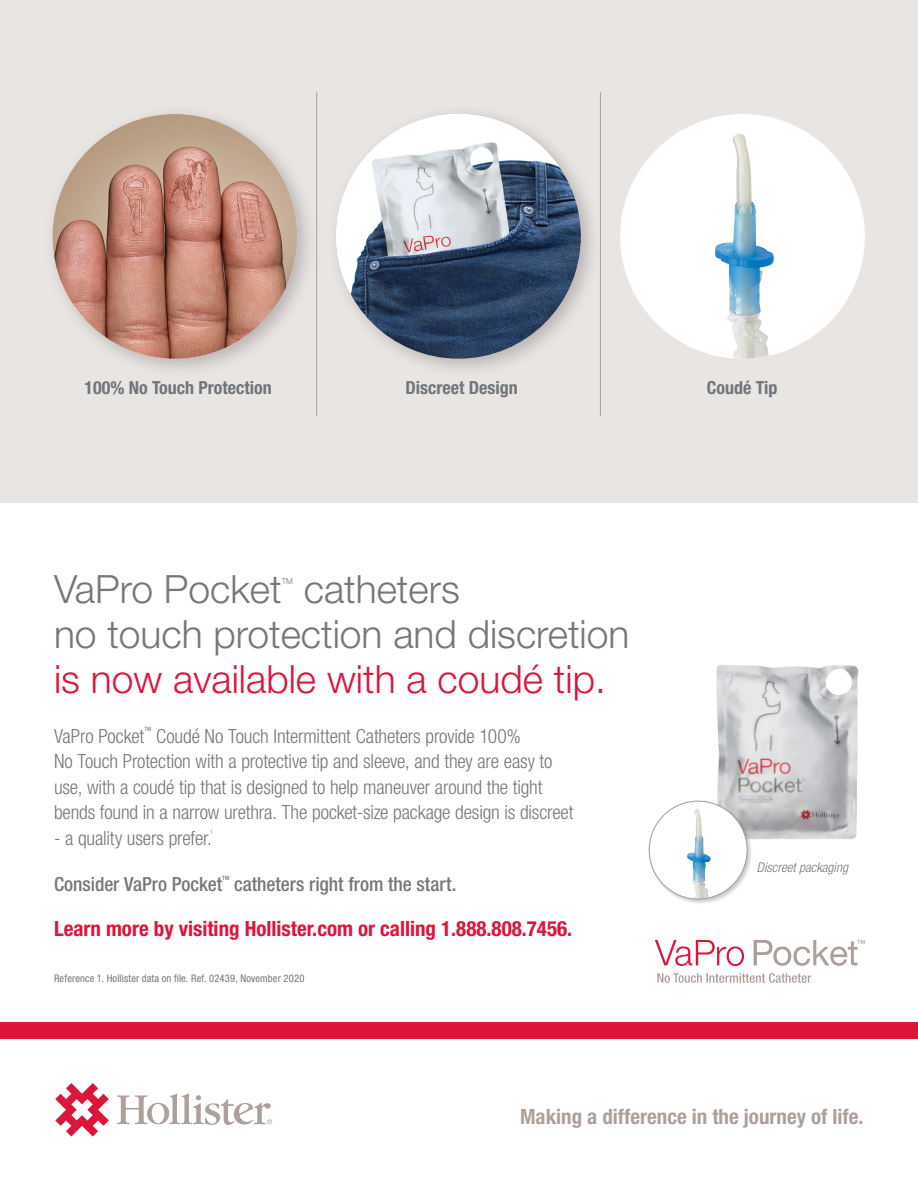
<style>
.page{position:relative;width:918px;height:1188px;background:#fff}
.page>*{position:absolute;margin:0;border:0;box-sizing:border-box;transform-origin:0 0}
.t1{font:300 39px/45px "Helvetica Neue LT Pro";color:#77777a}
.t2{font:700 condensed 21px "Helvetica Neue LT Std";color:#dc153b}
.t3{font:700 condensed 21px "Helvetica Neue LT Std";color:#ada09a}
.Body_Copy{font:300 condensed 19.5px/25.5px "Helvetica Neue LT Pro";letter-spacing:-.01em;color:#77777a}
.Body_Copy-2{font:500 condensed 19.5px "Helvetica Neue LT Pro";color:#77777a}
.t4{font:700 condensed 18px "Helvetica Neue LT Std";color:#6f757a}
.t5{font:italic 300 condensed 13.5px "Helvetica Neue LT Std";color:#77777a}
.Body_Copy-3{font:condensed 10.5px "Helvetica Neue LT Std";letter-spacing:.015em;color:#77777a}
.t6{font:300 8.1px "Helvetica Neue LT Pro";color:#77777a}
.Body_Copy-4{font:condensed 5.85px "Helvetica Neue LT Pro";color:#77777a}
.Body_Copy-5{font:500 condensed 5.85px "Helvetica Neue LT Pro";color:#77777a}
.Body_Copy-6{font:300 condensed 5.85px "Helvetica Neue LT Pro";color:#77777a}
.s1{color:#dc153b}
</style>
<div class="page">
<svg style="left:655px;top:940px;width:89px;height:26px"></svg>
<svg style="left:754px;top:940px;width:111px;height:26px"></svg>
<svg style="left:657px;top:973px;width:154px;height:10px"></svg>
<div style="left:0;top:0;width:918px;height:503px;background:#e8e5e3"></div>
<div style="left:43px;top:104px;width:274px;height:275px;background:#231f20;opacity:.25"></div>
<img style="left:53px;top:114px;width:244px;height:245px;border-radius:122px">
<div style="left:326px;top:104px;width:275px;height:275px;background:#231f20;opacity:.25"></div>
<img style="left:336px;top:114px;width:245px;height:245px;border-radius:122px">
<div style="left:620px;top:114px;width:245px;height:245px;background:#fff;border-radius:50%"></div>
<img style="left:714px;top:134px;width:55px;height:225px">
<hr style="left:316px;top:92px;width:1px;height:324px;background:#ada09a">
<hr style="left:600px;top:92px;width:1px;height:324px;background:#ada09a">
<img style="left:716px;top:665px;width:143px;height:174px">
<svg style="left:55px;top:1083px;width:54px;height:54px"></svg>
<svg style="left:117px;top:1094px;width:155px;height:31px"></svg>
<div style="left:0;top:1023px;width:918px;height:16px;background:#dc153b"></div>
<div style="left:648px;top:800px;width:105px;height:105px;background:#231f20;opacity:.25"></div>
<div style="left:649px;top:801px;width:98px;height:98px;background:#fff;border-radius:50%"></div>
<img style="left:687px;top:809px;width:22px;height:90px">
<p class="t4" style="left:84px;top:377px;width:189px">100% No Touch Protection</p>
<p class="t4" style="left:405px;top:377px;width:114px">Discreet Design</p>
<p class="t4" style="left:707px;top:377px;width:72px">Coudé Tip</p>
<p class="t1" style="left:54px;top:566px;width:229px">VaPro Pocket</p>
<p class="t6" style="left:282px;top:576px;width:13px">TM</p>
<p class="t1" style="left:54px;top:566px;width:577px;text-indent:250px">catheters<br>no touch protection and discretion <span class="s1">is now available with a coudé tip.</span></p>
<p class="Body_Copy" style="left:54px;top:723px;width:92px">VaPro Pocket</p>
<p class="Body_Copy-4" style="left:144px;top:725px;width:9px">TM</p>
<p class="Body_Copy" style="left:54px;top:723px;width:521px;text-indent:102px">Coudé No Touch Intermittent Catheters provide 100%<br>No Touch Protection with a protective tip and sleeve, and they are easy to use, with a coudé tip that is designed to help maneuver around the tight bends found in a narrow urethra. The pocket-size package design is discreet</p>
<p class="Body_Copy" style="left:54px;top:825px;width:159px">- a quality users prefer.</p>
<p class="Body_Copy-6" style="left:210px;top:829px;width:4px">1</p>
<p class="Body_Copy-2" style="left:54px;top:872px;width:170px">Consider VaPro Pocket</p>
<p class="Body_Copy-5" style="left:222px;top:874px;width:9px">TM</p>
<p class="Body_Copy-2" style="left:234px;top:872px;width:224px">catheters right from the start.</p>
<p class="t2" style="left:54px;top:916px;width:520px">Learn more by visiting Hollister.com or calling 1.888.808.7456.</p>
<p class="Body_Copy-3" style="left:54px;top:972px;width:252px">Reference 1. Hollister data on file. Ref. 02439, November 2020</p>
<p class="t5" style="left:757px;top:860px;width:93px">Discreet packaging</p>
<p class="t3" style="left:520px;top:1104px;width:345px">Making a difference in the journey of life.</p>
</div>
